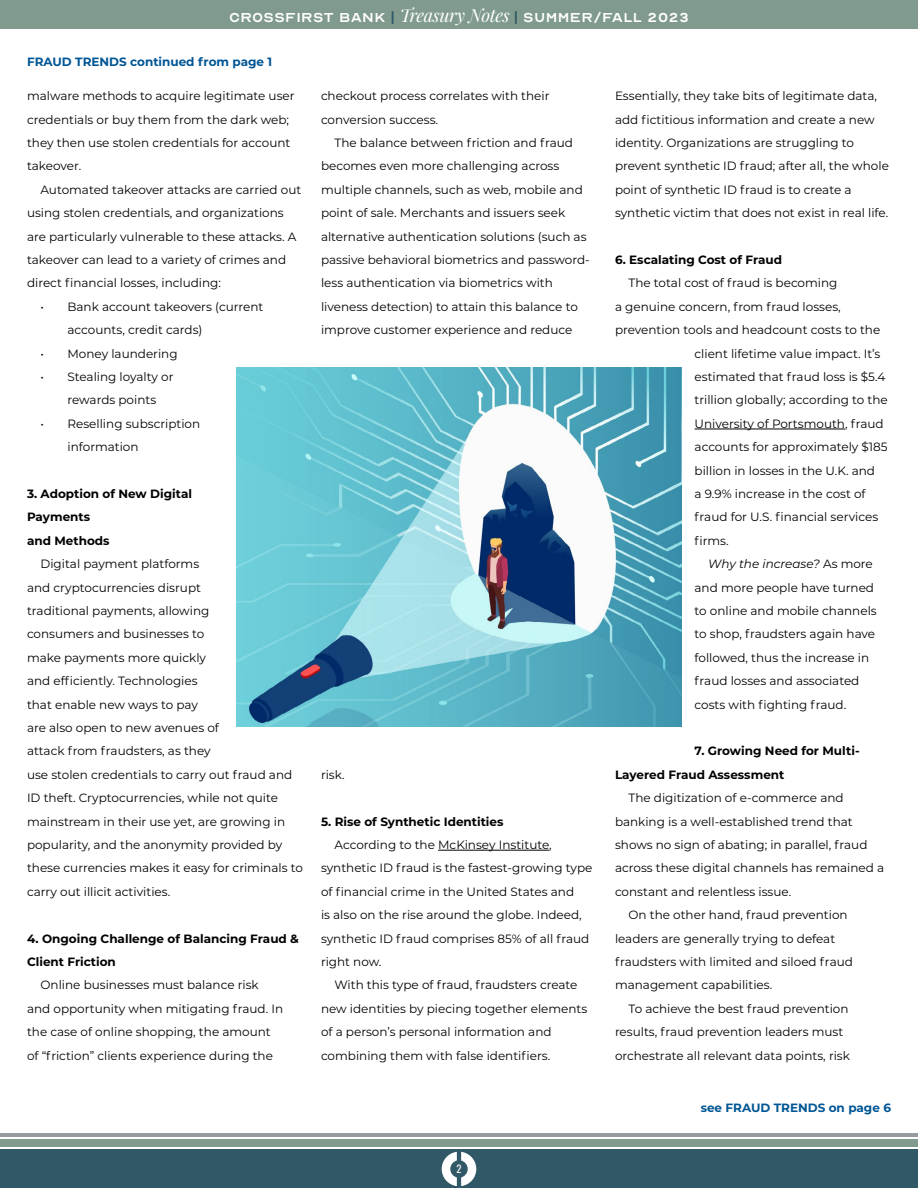
<style>
.page{position:relative;width:918px;height:1188px;background:#fff}
.page>*{position:absolute;margin:0;border:0;box-sizing:border-box;transform-origin:0 0}
.t1{font:18px "Optician Sans";letter-spacing:.02em;color:#fff}
.t2{font:12px/23.4px "Montserrat";color:#000}
.t3{font:700 12px/23.4px "Montserrat";color:#000}
.t4{font:700 12px "Montserrat";color:#005695}
.t5{font:italic 12px "Montserrat";color:#000}
.t6{font:10.5px "Oswald";color:#fff}
.s1{color:#315867}
.s2{font-family:"Playfair Display";font-style:italic}
.s3{font-style:normal}
</style>
<div class="page">
<div style="left:0;top:0;width:918px;height:28px;background:#809b8e"></div>
<hr style="left:0;top:1134px;width:918px;height:3px;background:#949ca1">
<div style="left:0;top:1140px;width:918px;height:7px;background:#809b8e"></div>
<div style="left:0;top:1150px;width:918px;height:38px;background:#315867"></div>
<svg style="left:442px;top:1152px;width:34px;height:34px"></svg>
<hr style="left:438px;top:850px;width:111px;height:1px;background:#000">
<hr style="left:695px;top:429px;width:150px;height:1px;background:#000">
<img style="left:237px;top:367px;width:444px;height:359px">
<h1 class="t1" style="left:229px;top:10px;width:461px">CrossFirst Bank <span class="s1">|</span> <span class="s2">Treasury Notes</span> <span class="s1">|</span> Summer/Fall 2023</h1>
<p class="t4" style="left:27px;top:53px;width:247px">FRAUD TRENDS continued from page 1</p>
<p class="t2" style="left:27px;top:84px;width:269px">malware methods to acquire legitimate user credentials or buy them from the dark web; they then use stolen credentials for account takeover.</p>
<p class="t2" style="left:27px;top:177px;width:276px;text-indent:14px">Automated takeover attacks are carried out using stolen credentials, and organizations are particularly vulnerable to these attacks. A takeover can lead to a variety of crimes and direct financial losses, including:</p>
<p class="t2" style="left:68px;top:294px;width:197px;text-indent:-27px">• Bank account takeovers (current accounts, credit cards)</p>
<p class="t2" style="left:40px;top:341px;width:139px">• Money laundering</p>
<p class="t2" style="left:68px;top:365px;width:108px;text-indent:-27px">• Stealing loyalty or rewards points</p>
<p class="t2" style="left:68px;top:411px;width:134px;text-indent:-27px">• Reselling subscription information</p>
<p class="t3" style="left:27px;top:481px;width:167px">3. Adoption of New Digital<br>Payments<br>and Methods</p>
<p class="t2" style="left:27px;top:552px;width:277px;text-indent:14px">Digital payment platforms<br>and cryptocurrencies disrupt<br>traditional payments, allowing<br>consumers and businesses to<br>make payments more quickly<br>and efficiently. Technologies<br>that enable new ways to pay<br>are also open to new avenues of<br>attack from fraudsters, as they<br>use stolen credentials to carry out fraud and ID theft. Cryptocurrencies, while not quite mainstream in their use yet, are growing in popularity, and the anonymity provided by these currencies makes it easy for criminals to carry out illicit activities.</p>
<p class="t3" style="left:27px;top:926px;width:274px">4. Ongoing Challenge of Balancing Fraud &amp;<br>Client Friction</p>
<p class="t2" style="left:27px;top:973px;width:258px;text-indent:14px">Online businesses must balance risk and opportunity when mitigating fraud. In the case of online shopping, the amount of “friction” clients experience during the</p>
<p class="t2" style="left:321px;top:84px;width:230px">checkout process correlates with their conversion success.</p>
<p class="t2" style="left:321px;top:131px;width:270px;text-indent:14px">The balance between friction and fraud becomes even more challenging across multiple channels, such as web, mobile and point of sale. Merchants and issuers seek alternative authentication solutions (such as passive behavioral biometrics and password&shy;less authentication via biometrics with liveness detection) to attain this balance to improve customer experience and reduce</p>
<p class="t2" style="left:321px;top:762px;width:25px">risk.</p>
<p class="t3" style="left:321px;top:809px;width:184px">5. Rise of Synthetic Identities</p>
<p class="t2" style="left:321px;top:833px;width:273px;text-indent:14px">According to the McKinsey Institute, synthetic ID fraud is the fastest-growing type of financial crime in the United States and<br>is also on the rise around the globe. Indeed, synthetic ID fraud comprises 85% of all fraud right now.</p>
<p class="t2" style="left:321px;top:973px;width:268px;text-indent:14px">With this type of fraud, fraudsters create new identities by piecing together elements of a person’s personal information and combining them with false identifiers.</p>
<p class="t6" style="left:456px;top:1160px;width:7px">2</p>
<p class="t2" style="left:615px;top:84px;width:275px">Essentially, they take bits of legitimate data, add fictitious information and create a new identity. Organizations are struggling to prevent synthetic ID fraud; after all, the whole point of synthetic ID fraud is to create a synthetic victim that does not exist in real life.</p>
<p class="t3" style="left:615px;top:247px;width:169px">6. Escalating Cost of Fraud</p>
<p class="t2" style="left:628px;top:271px;width:211px">The total cost of fraud is becoming</p>
<p class="t2" style="left:615px;top:294px;width:227px">a genuine concern, from fraud losses,</p>
<p class="t2" style="left:615px;top:318px;width:267px">prevention tools and headcount costs to the</p>
<p class="t2" style="left:695px;top:341px;width:187px">client lifetime value impact. It’s</p>
<p class="t2" style="left:695px;top:365px;width:192px">estimated that fraud loss is $5.4</p>
<p class="t2" style="left:695px;top:388px;width:195px">trillion globally; according to the</p>
<p class="t2" style="left:695px;top:411px;width:191px">University of Portsmouth, fraud</p>
<p class="t2" style="left:695px;top:435px;width:195px">accounts for approximately $185</p>
<p class="t2" style="left:695px;top:458px;width:182px">billion in losses in the U.K. and</p>
<p class="t2" style="left:695px;top:482px;width:173px">a 9.9% increase in the cost of</p>
<p class="t2" style="left:695px;top:505px;width:185px">fraud for U.S. financial services</p>
<p class="t2" style="left:695px;top:528px;width:36px">firms.</p>
<p class="t5" style="left:708px;top:556px;width:166px">Why the increase? <span class="s3">As more</span></p>
<p class="t2" style="left:695px;top:575px;width:181px">and more people have turned</p>
<p class="t2" style="left:695px;top:599px;width:184px">to online and mobile channels</p>
<p class="t2" style="left:695px;top:622px;width:182px">to shop, fraudsters again have</p>
<p class="t2" style="left:695px;top:645px;width:176px">followed, thus the increase in</p>
<p class="t2" style="left:695px;top:669px;width:166px">fraud losses and associated</p>
<p class="t2" style="left:695px;top:692px;width:153px">costs with fighting fraud.</p>
<p class="t3" style="left:615px;top:739px;width:246px;text-indent:80px">7. Growing Need for Multi-<br>Layered Fraud Assessment</p>
<p class="t2" style="left:628px;top:786px;width:217px">The digitization of e-commerce and</p>
<p class="t2" style="left:615px;top:809px;width:239px">banking is a well-established trend that</p>
<p class="t2" style="left:615px;top:833px;width:254px">shows no sign of abating; in parallel, fraud</p>
<p class="t2" style="left:615px;top:856px;width:271px">across these digital channels has remained a</p>
<p class="t2" style="left:615px;top:879px;width:178px">constant and relentless issue.</p>
<p class="t2" style="left:628px;top:903px;width:221px">On the other hand, fraud prevention</p>
<p class="t2" style="left:615px;top:926px;width:222px">leaders are generally trying to defeat</p>
<p class="t2" style="left:615px;top:950px;width:239px">fraudsters with limited and siloed fraud</p>
<p class="t2" style="left:615px;top:973px;width:159px">management capabilities.</p>
<p class="t2" style="left:628px;top:996px;width:222px">To achieve the best fraud prevention</p>
<p class="t2" style="left:615px;top:1020px;width:230px">results, fraud prevention leaders must</p>
<p class="t2" style="left:615px;top:1043px;width:237px">orchestrate all relevant data points, risk</p>
<p class="t4" style="left:701px;top:1099px;width:192px">see FRAUD TRENDS on page 6</p>
</div>
